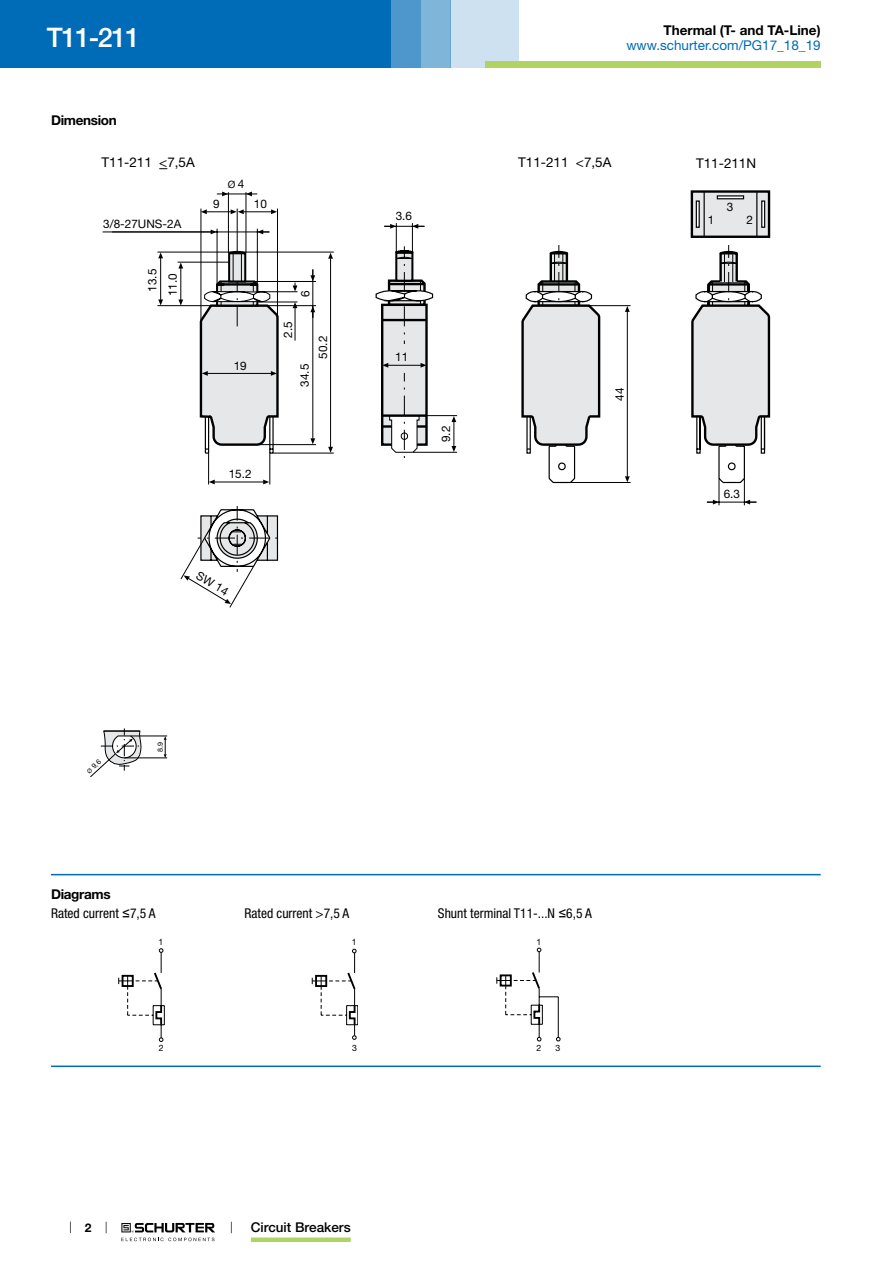
<style>
.page{position:relative;width:893px;height:1263px;background:#fff}
.page>*{position:absolute;margin:0;border:0;box-sizing:border-box;transform-origin:0 0}
.t1{font:500 27px "Helvetica Neue LT";letter-spacing:-.05em;color:#fff}
.t2{font:condensed 13.5px/19.2px "Helvetica Neue LT";color:#000}
.t3{font:13.5px "Helvetica Neue LT";color:#000}
.t4{font:13.5px "Helvetica Neue LT";color:#006bb6}
.t5{font:700 13.5px "Helvetica Neue LT";color:#000}
.t6{font:500 13.5px "Helvetica Neue LT";color:#000}
.t7{font:700 13.5px "Helvetica Neue LT";letter-spacing:-.025em;color:#000}
.t8{font:700 12px "Helvetica Neue LT";color:#000}
.t9{font:11.7px "Helvetica Neue LT";color:#000}
.t10{font:10.05px "Helvetica Neue LT";color:#000}
.t11{font:8.7px "Helvetica Neue LT";color:#000}
.t12{font:7.2px "Helvetica Neue LT";color:#000}
.s1{font-size:11.7px}
.s2{font-size:6.15px}
.s3{font-weight:700;font-stretch:normal}
.s4{font-family:"Arial Unicode MS";font-stretch:normal}
</style>
<div class="page">
<svg style="left:70px;top:1221px;width:1px;height:12px"></svg>
<svg style="left:121px;top:1223px;width:94px;height:18px"></svg>
<div style="left:0;top:0;width:391px;height:68px;background:#006bb6"></div>
<div style="left:421px;top:0;width:30px;height:68px;background:#80b5da"></div>
<div style="left:391px;top:0;width:30px;height:68px;background:#4d97cc"></div>
<div style="left:451px;top:0;width:68px;height:68px;background:#cde1f0"></div>
<div style="left:485px;top:62px;width:336px;height:6px;background:#b0d361"></div>
<div style="left:251px;top:1237px;width:100px;height:5px;background:#b0d361"></div>
<hr style="left:426px;top:415px;width:31px;height:1px;background:#000">
<svg style="left:451px;top:416px;width:5px;height:36px"></svg>
<hr style="left:413px;top:452px;width:44px;height:1px;background:#000">
<hr style="left:103px;top:232px;width:108px;height:1px;background:#000">
<div style="left:692px;top:192px;width:77px;height:45px;background:#e6e7e8"></div>
<div style="left:691px;top:190px;width:79px;height:48px;border:2px solid #000"></div>
<svg style="left:696px;top:200px;width:4px;height:28px"></svg>
<div style="left:761px;top:200px;width:4px;height:28px;border:1px solid #000"></div>
<div style="left:717px;top:195px;width:27px;height:4px;border:1px solid #000"></div>
<hr style="left:756px;top:192px;width:1px;height:45px;background:#000">
<hr style="left:704px;top:192px;width:1px;height:45px;background:#000">
<hr style="left:627px;top:311px;width:1px;height:166px;background:#000">
<svg style="left:625px;top:476px;width:5px;height:6px"></svg>
<svg style="left:625px;top:306px;width:5px;height:6px"></svg>
<hr style="left:570px;top:482px;width:60px;height:1px;background:#000">
<hr style="left:589px;top:305px;width:41px;height:1px;background:#000">
<hr style="left:246px;top:192px;width:1px;height:61px;background:#000">
<hr style="left:228px;top:192px;width:1px;height:61px;background:#000">
<svg style="left:217px;top:192px;width:40px;height:4px"></svg>
<svg style="left:180px;top:506px;width:99px;height:101px"></svg>
<svg style="left:691px;top:245px;width:80px;height:261px"></svg>
<svg style="left:521px;top:245px;width:89px;height:239px"></svg>
<svg style="left:157px;top:208px;width:277px;height:246px"></svg>
<svg style="left:90px;top:728px;width:77px;height:49px"></svg>
<hr style="left:104px;top:730px;width:36px;height:1px;background:#000">
<hr style="left:51px;top:874px;width:770px;height:1px;background:#006bb6">
<svg style="left:118px;top:948px;width:47px;height:94px"></svg>
<svg style="left:312px;top:949px;width:46px;height:90px"></svg>
<svg style="left:496px;top:948px;width:64px;height:93px"></svg>
<hr style="left:51px;top:1065px;width:770px;height:2px;background:#006bb6">
<h1 class="t1" style="left:47px;top:21px;width:95px">T11-211</h1>
<p class="t5" style="left:663px;top:22px;width:159px">Thermal (T- and TA-Line)</p>
<p class="t4" style="left:626px;top:37px;width:196px">www.schurter.com/PG17_18_19</p>
<p class="t7" style="left:51px;top:112px;width:67px">Dimension</p>
<p class="t3" style="left:101px;top:154px;width:95px">T11-211 &lt;7,5A</p>
<p class="t3" style="left:518px;top:154px;width:95px">T11-211 &lt;7,5A</p>
<p class="t10" style="left:228px;top:179px;width:18px">Ø <span class="s1">4</span></p>
<p class="t9" style="left:103px;top:217px;width:79px">3/8-27UNS-2A</p>
<p class="t9" style="left:146px;top:292px;width:24px;rotate:-90deg">13.5</p>
<p class="t9" style="left:166px;top:296px;width:24px;rotate:-90deg">11.0</p>
<p class="t9" style="left:213px;top:197px;width:8px">9</p>
<p class="t9" style="left:254px;top:197px;width:15px">10</p>
<p class="t9" style="left:298px;top:297px;width:8px;rotate:-90deg">6</p>
<p class="t9" style="left:396px;top:209px;width:18px">3.6</p>
<p class="t3" style="left:696px;top:155px;width:62px">T11-211N</p>
<p class="t9" style="left:727px;top:199px;width:8px">3</p>
<p class="t9" style="left:708px;top:212px;width:8px">1</p>
<p class="t9" style="left:746px;top:212px;width:8px">2</p>
<p class="t9" style="left:234px;top:358px;width:15px">19</p>
<p class="t9" style="left:281px;top:338px;width:18px;rotate:-90deg">2.5</p>
<p class="t9" style="left:298px;top:387px;width:24px;rotate:-90deg">34.5</p>
<p class="t9" style="left:316px;top:359px;width:24px;rotate:-90deg">50.2</p>
<p class="t9" style="left:229px;top:466px;width:24px">15.2</p>
<p class="t9" style="left:201px;top:569px;width:36px;rotate:30deg">SW 14</p>
<p class="t9" style="left:395px;top:350px;width:15px">11</p>
<p class="t9" style="left:439px;top:442px;width:18px;rotate:-90deg">9.2</p>
<p class="t9" style="left:613px;top:401px;width:15px;rotate:-90deg">44</p>
<p class="t12" style="left:85px;top:769px;width:18px;rotate:-43deg"><span class="s2">Ø</span> 9.6</p>
<p class="t12" style="left:156px;top:752px;width:11px;rotate:-90deg">8.9</p>
<p class="t2" style="left:51px;top:884px;width:106px"><span class="s3">Diagrams<br></span>Rated current <span class="s4">≤</span>7,5 A</p>
<p class="t11" style="left:158px;top:937px;width:6px">1</p>
<p class="t11" style="left:159px;top:1042px;width:6px">2</p>
<p class="t2" style="left:244px;top:903px;width:106px">Rated current &gt;7,5 A</p>
<p class="t11" style="left:352px;top:937px;width:6px">1</p>
<p class="t11" style="left:352px;top:1042px;width:6px">3</p>
<p class="t2" style="left:438px;top:903px;width:155px">Shunt terminal T11-...N <span class="s4">≤</span>6,5 A</p>
<p class="t11" style="left:536px;top:937px;width:6px">1</p>
<p class="t11" style="left:537px;top:1042px;width:6px">2</p>
<p class="t11" style="left:555px;top:1042px;width:6px">3</p>
<p class="t8" style="left:85px;top:1220px;width:8px">2</p>
<p class="t6" style="left:251px;top:1219px;width:101px">Circuit Breakers</p>
<p class="t9" style="left:724px;top:487px;width:18px">6.3</p>
</div>
